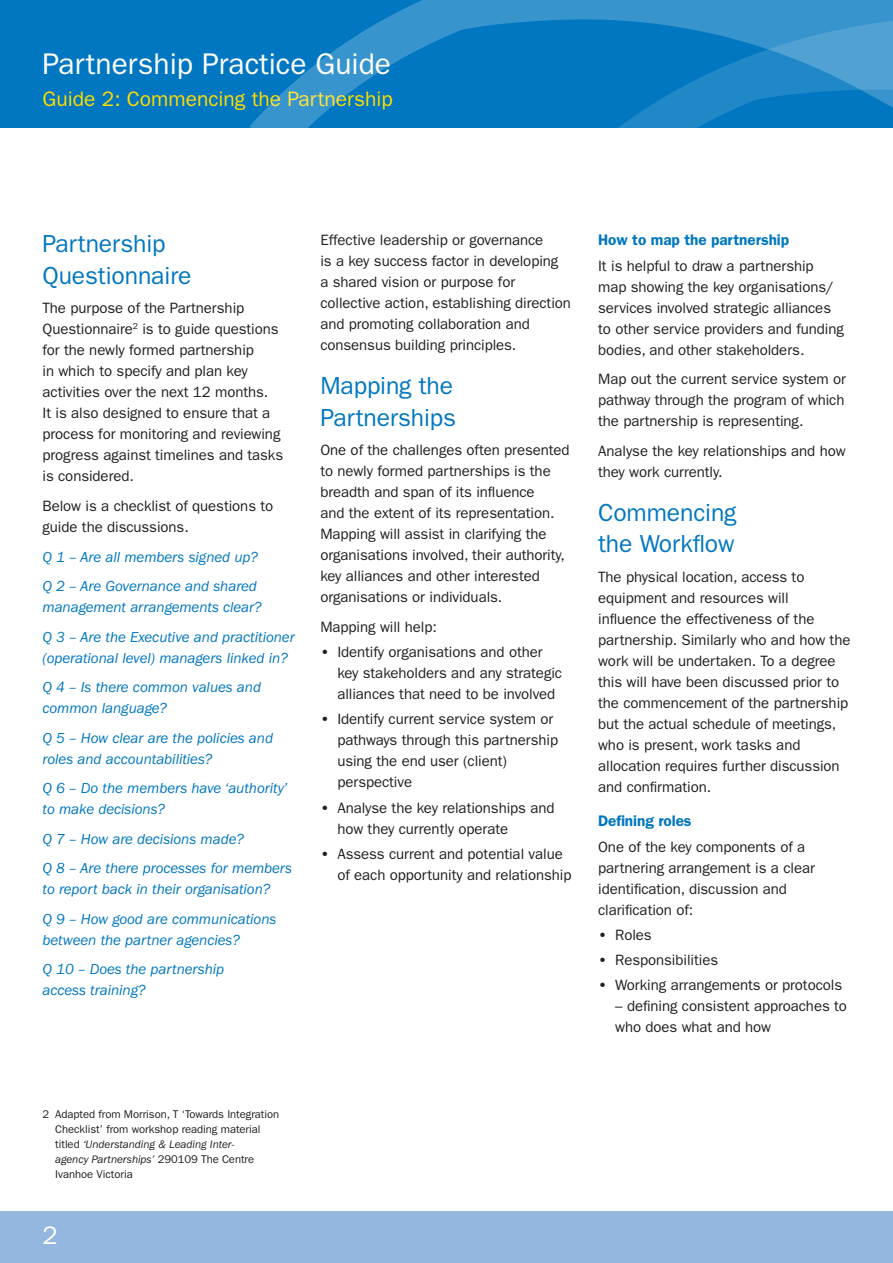
<style>
.page{position:relative;width:893px;height:1263px;background:#fff}
.page>*{position:absolute;margin:0;border:0;box-sizing:border-box;transform-origin:0 0}
.t1{font:30px "Franklin Gothic LT";color:#fff}
.t2{font:25.5px "Franklin Gothic LT";color:#fff}
.t3{font:24.75px/31.5px "Franklin Gothic LT";letter-spacing:-.005em;color:#0077c0}
.t4{font:21px "Franklin Gothic LT";color:#ffdc01}
.t5{font:600 15.3px "Franklin Gothic LT";letter-spacing:-.005em;color:#0077c0}
.t6{font:15px/21px "Franklin Gothic LT";letter-spacing:-.005em;color:#231f20}
.t7{font:italic 15px/29.5px "Franklin Gothic LT";letter-spacing:-.005em;color:#0077c0}
.t8{font:11.25px/15px "Franklin Gothic LT";letter-spacing:-.005em;color:#231f20}
.s1{font-weight:600}
.s2{font-style:italic}
</style>
<div class="page">
<div style="left:0;top:0;width:893px;height:128px;background:#0077c0"></div>
<div style="left:0;top:1212px;width:893px;height:51px;background:#94b7e0"></div>
<svg style="left:250px;top:0;width:206px;height:128px"></svg>
<svg style="left:456px;top:0;width:294px;height:32px;background:#3290cb"></svg>
<svg style="left:542px;top:15px;width:208px;height:113px"></svg>
<svg style="left:750px;top:0;width:143px;height:108px;background:#3492cc"></svg>
<h1 class="t1" style="left:43px;top:46px;width:350px">Partnership Practice Guide</h1>
<h3 class="t4" style="left:43px;top:87px;width:352px">Guide 2: Commencing the Partnership</h3>
<h3 class="t3" style="left:43px;top:228px;width:150px">Partnership<br>Questionnaire</h3>
<p class="t6" style="left:43px;top:298px;width:242px">The purpose of the Partnership<br>Questionnaire<sup>2</sup> is to guide questions for the newly formed partnership<br>in which to specify and plan key activities over the next 12 months.<br>It is also designed to ensure that a process for monitoring and reviewing progress against timelines and tasks is considered.</p>
<p class="t6" style="left:43px;top:495px;width:232px">Below is a checklist of questions to guide the discussions.</p>
<p class="t7" style="left:43px;top:542px;width:217px">Q 1 – Are all members signed up?<br>Q 2 – Are Governance and shared</p>
<p class="t7" style="left:43px;top:592px;width:254px">management arrangements clear?<br>Q 3 – Are the Executive and practitioner</p>
<p class="t7" style="left:43px;top:643px;width:247px">(operational level) managers linked in?<br>Q 4 – Is there common values and</p>
<p class="t7" style="left:43px;top:693px;width:232px">common language?<br>Q 5 – How clear are the policies and</p>
<p class="t7" style="left:43px;top:744px;width:246px">roles and accountabilities?<br>Q 6 – Do the members have ‘authority’</p>
<p class="t7" style="left:43px;top:794px;width:251px">to make decisions?<br>Q 7 – How are decisions made?<br>Q 8 – Are there processes for members</p>
<p class="t7" style="left:43px;top:874px;width:235px">to report back in their organisation?<br>Q 9 – How good are communications</p>
<p class="t7" style="left:43px;top:925px;width:199px">between the partner agencies?<br>Q 10 – Does the partnership</p>
<p class="t7" style="left:43px;top:975px;width:105px">access training?</p>
<p class="t6" style="left:320px;top:230px;width:252px">Effective leadership or governance<br>is a key success factor in developing<br>a shared vision or purpose for collective action, establishing direction and promoting collaboration and consensus building principles.</p>
<h3 class="t3" style="left:320px;top:370px;width:137px">Mapping the<br>Partnerships</h3>
<p class="t6" style="left:320px;top:440px;width:251px">One of the challenges often presented to newly formed partnerships is the breadth and span of its influence<br>and the extent of its representation.<br>Mapping will assist in clarifying the organisations involved, their authority, key alliances and other interested organisations or individuals.</p>
<p class="t6" style="left:320px;top:616px;width:118px">Mapping will help:</p>
<p class="t6" style="left:337px;top:642px;width:226px;text-indent:-17px"><span class="s1">•</span> Identify organisations and other key stakeholders and any strategic alliances that need to be involved</p>
<p class="t6" style="left:337px;top:709px;width:222px;text-indent:-17px"><span class="s1">•</span> Identify current service system or pathways through this partnership using the end user (client) perspective</p>
<p class="t6" style="left:337px;top:797px;width:219px;text-indent:-17px"><span class="s1">•</span> Analyse the key relationships and how they currently operate</p>
<p class="t6" style="left:337px;top:843px;width:236px;text-indent:-17px"><span class="s1">•</span> Assess current and potential value of each opportunity and relationship</p>
<p class="t5" style="left:598px;top:231px;width:192px">How to map the partnership</p>
<p class="t6" style="left:598px;top:255px;width:247px">It is helpful to draw a partnership map showing the key organisations/ services involved strategic alliances to other service providers and funding bodies, and other stakeholders.</p>
<p class="t6" style="left:598px;top:369px;width:249px;text-align:justify">Map out the current service system or pathway through the program of which the partnership is representing.</p>
<p class="t6" style="left:598px;top:440px;width:249px">Analyse the key relationships and how they work currently.</p>
<h3 class="t3" style="left:598px;top:497px;width:140px">Commencing the Workflow</h3>
<p class="t6" style="left:598px;top:566px;width:254px">The physical location, access to equipment and resources will influence the effectiveness of the partnership. Similarly who and how the work will be undertaken. To a degree this will have been discussed prior to the commencement of the partnership but the actual schedule of meetings, who is present, work tasks and allocation requires further discussion and confirmation.</p>
<p class="t5" style="left:598px;top:812px;width:95px">Defining roles</p>
<p class="t6" style="left:598px;top:836px;width:218px">One of the key components of a partnering arrangement is a clear identification, discussion and clarification of:</p>
<p class="t6" style="left:598px;top:924px;width:55px"><span class="s1">•</span> Roles</p>
<p class="t6" style="left:598px;top:950px;width:121px"><span class="s1">•</span> Responsibilities</p>
<p class="t6" style="left:598px;top:975px;width:246px"><span class="s1">•</span> Working arrangements or protocols</p>
<p class="t6" style="left:615px;top:996px;width:233px">– defining consistent approaches to who does what and how</p>
<p class="t8" style="left:55px;top:1107px;width:225px;text-indent:-13px">2 Adapted from Morrison, T ‘Towards Integration Checklist’ from workshop reading material titled <span class="s2">‘Understanding &amp; Leading Inter-<br>agency Partnerships’</span> 290109 The Centre Ivanhoe Victoria</p>
<h2 class="t2" style="left:43px;top:1220px;width:17px">2</h2>
</div>
